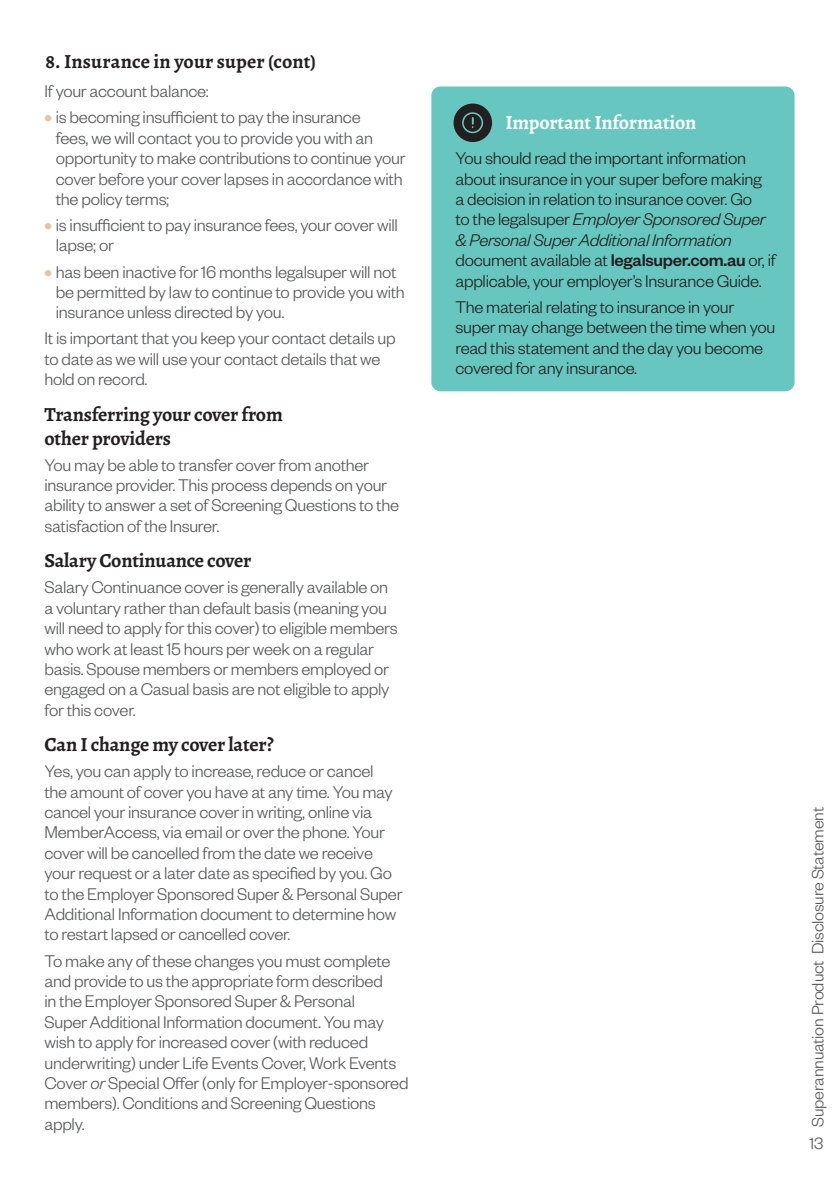
<style>
.page{position:relative;width:840px;height:1191px;background:#fff}
.page>*{position:absolute;margin:0;border:0;box-sizing:border-box;transform-origin:0 0}
.t1{font:700 20px/24px "Alegreya";letter-spacing:-.01em;color:#231f20}
.t2{font:700 20px "Alegreya";letter-spacing:-.01em;color:#fff}
.t3{font:300 18.6px/20.4px "Founders Grotesk";letter-spacing:-.015em;color:#57585a}
.t4{font:300 18.6px/20.4px "Founders Grotesk";letter-spacing:-.015em;color:#231f20}
.t5{font:300 18px "Founders Grotesk";letter-spacing:-.01em;color:#57585a}
.s1{font-weight:700;color:#e0c5a7}
.s2{font-style:italic}
.s3{font-weight:500}
</style>
<div class="page">
<div style="left:431px;top:86px;width:363px;height:305px;background:#67c7c0;border-radius:9px"></div>
<div style="left:453px;top:104px;width:39px;height:38px;background:#231f20;border-radius:50%"></div>
<svg style="left:462px;top:112px;width:21px;height:21px"></svg>
<p class="t1" style="left:45px;top:48px;width:272px">8. Insurance in your super (cont)</p>
<p class="t3" style="left:44px;top:80px;width:166px">If your account balance:</p>
<p class="t3" style="left:56px;top:106px;width:351px;text-indent:-11px"><span class="s1">•</span> is becoming insufficient to pay the insurance<br>fees, we will contact you to provide you with an opportunity to make contributions to continue your cover before your cover lapses in accordance with the policy terms;</p>
<p class="t3" style="left:56px;top:214px;width:343px;text-indent:-11px"><span class="s1">•</span> is insufficient to pay insurance fees, your cover will lapse; or</p>
<p class="t3" style="left:56px;top:260px;width:350px;text-indent:-11px"><span class="s1">•</span> has been inactive for 16 months legalsuper will not be permitted by law to continue to provide you with insurance unless directed by you.</p>
<p class="t3" style="left:44px;top:327px;width:352px">It is important that you keep your contact details up to date as we will use your contact details that we hold on record.</p>
<p class="t1" style="left:44px;top:401px;width:240px">Transferring your cover from other providers</p>
<p class="t3" style="left:44px;top:453px;width:356px">You may be able to transfer cover from another insurance provider. This process depends on your ability to answer a set of Screening Questions to the satisfaction of the Insurer.</p>
<p class="t1" style="left:44px;top:548px;width:208px">Salary Continuance cover</p>
<p class="t3" style="left:44px;top:576px;width:354px">Salary Continuance cover is generally available on a voluntary rather than default basis (meaning you will need to apply for this cover) to eligible members who work at least 15 hours per week on a regular basis. Spouse members or members employed or engaged on a Casual basis are not eligible to apply for this cover.</p>
<p class="t1" style="left:44px;top:732px;width:231px">Can I change my cover later?</p>
<p class="t3" style="left:44px;top:760px;width:359px">Yes, you can apply to increase, reduce or cancel<br>the amount of cover you have at any time. You may cancel your insurance cover in writing, online via MemberAccess, via email or over the phone. Your cover will be cancelled from the date we receive your request or a later date as specified by you. Go to the Employer Sponsored Super &amp; Personal Super Additional Information document to determine how to restart lapsed or cancelled cover.</p>
<p class="t3" style="left:44px;top:949px;width:365px">To make any of these changes you must complete and provide to us the appropriate form described<br>in the Employer Sponsored Super &amp; Personal<br>Super Additional Information document. You may wish to apply for increased cover (with reduced underwriting) under Life Events Cover, Work Events Cover <span class="s2">or</span> Special Offer (only for Employer-sponsored members). Conditions and Screening Questions apply.</p>
<p class="t2" style="left:505px;top:108px;width:192px">Important Information</p>
<p class="t4" style="left:455px;top:147px;width:322px">You should read the important information about insurance in your super before making<br>a decision in relation to insurance cover. Go<br>to the legalsuper <span class="s2">Employer Sponsored Super &amp; Personal Super Additional Information </span>document available at <span class="s3">legalsuper.com.au</span> or, if applicable, your employer’s Insurance Guide.</p>
<p class="t4" style="left:455px;top:296px;width:321px">The material relating to insurance in your super may change between the time when you read this statement and the day you become covered for any insurance.</p>
<p class="t5" style="left:806px;top:1126px;width:321px;rotate:-90deg">Superannuation Product Disclosure Statement</p>
<p class="t5" style="left:809px;top:1132px;width:15px">13</p>
</div>
